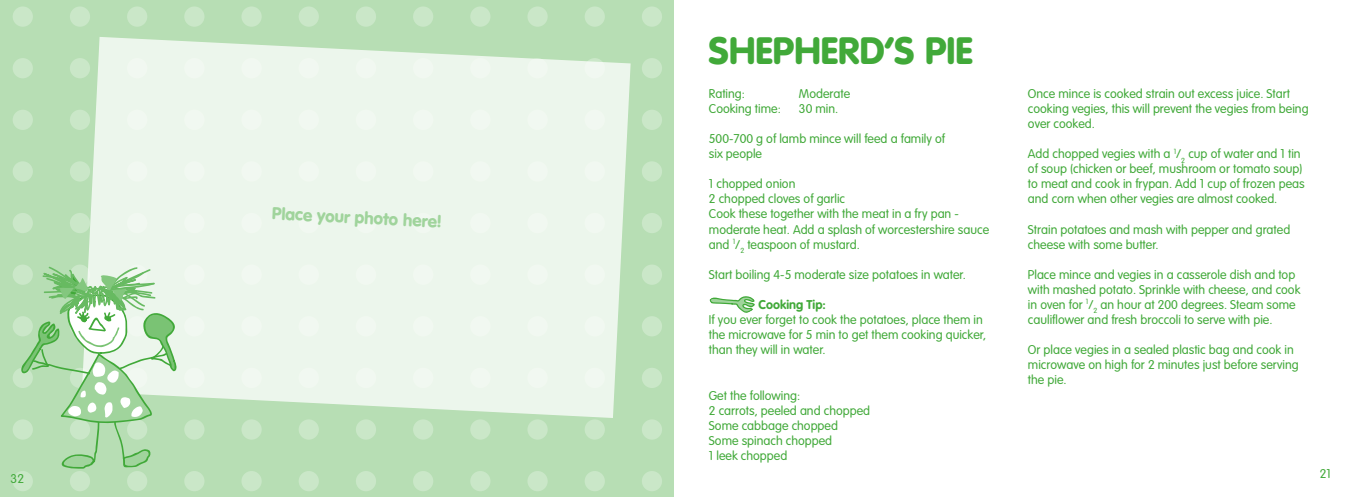
<style>
.page{position:relative;width:1347px;height:497px;background:#fff}
.page>*{position:absolute;margin:0;border:0;box-sizing:border-box;transform-origin:0 0}
.t1{font:900 37.5px "VAG Rounded";color:#41a939}
.t2{font:900 16.88px "VAG Rounded";color:#a0d49c}
.t3{font:300 12.5px/15px "VAG Rounded";color:#41a939}
.t4{font:700 12.5px "VAG Rounded";color:#41a939}
</style>
<div class="page">
<div style="left:0;top:0;width:673px;height:496px;background:#b7deb4"></div>
<div style="left:13px;top:6px;width:20px;height:21px;background:#cae7c8;border-radius:50%"></div>
<div style="left:70px;top:6px;width:20px;height:21px;background:#cae7c8;border-radius:50%"></div>
<div style="left:127px;top:6px;width:20px;height:21px;background:#cae7c8;border-radius:50%"></div>
<div style="left:184px;top:6px;width:20px;height:21px;background:#cae7c8;border-radius:50%"></div>
<div style="left:241px;top:6px;width:21px;height:21px;background:#cae7c8;border-radius:50%"></div>
<div style="left:299px;top:6px;width:20px;height:21px;background:#cae7c8;border-radius:50%"></div>
<div style="left:356px;top:6px;width:20px;height:21px;background:#cae7c8;border-radius:50%"></div>
<div style="left:413px;top:6px;width:20px;height:21px;background:#cae7c8;border-radius:50%"></div>
<div style="left:470px;top:6px;width:20px;height:21px;background:#cae7c8;border-radius:50%"></div>
<div style="left:527px;top:6px;width:20px;height:21px;background:#cae7c8;border-radius:50%"></div>
<div style="left:584px;top:6px;width:21px;height:21px;background:#cae7c8;border-radius:50%"></div>
<div style="left:642px;top:6px;width:20px;height:21px;background:#cae7c8;border-radius:50%"></div>
<div style="left:13px;top:58px;width:20px;height:20px;background:#cae7c8;border-radius:50%"></div>
<div style="left:70px;top:58px;width:20px;height:20px;background:#cae7c8;border-radius:50%"></div>
<div style="left:642px;top:58px;width:20px;height:20px;background:#cae7c8;border-radius:50%"></div>
<div style="left:13px;top:109px;width:20px;height:21px;background:#cae7c8;border-radius:50%"></div>
<div style="left:70px;top:109px;width:20px;height:21px;background:#cae7c8;border-radius:50%"></div>
<div style="left:642px;top:109px;width:20px;height:21px;background:#cae7c8;border-radius:50%"></div>
<div style="left:13px;top:161px;width:20px;height:20px;background:#cae7c8;border-radius:50%"></div>
<div style="left:70px;top:161px;width:20px;height:20px;background:#cae7c8;border-radius:50%"></div>
<div style="left:642px;top:161px;width:20px;height:20px;background:#cae7c8;border-radius:50%"></div>
<div style="left:13px;top:213px;width:20px;height:20px;background:#cae7c8;border-radius:50%"></div>
<div style="left:70px;top:213px;width:20px;height:20px;background:#cae7c8;border-radius:50%"></div>
<div style="left:642px;top:213px;width:20px;height:20px;background:#cae7c8;border-radius:50%"></div>
<div style="left:13px;top:264px;width:20px;height:20px;background:#cae7c8;border-radius:50%"></div>
<div style="left:70px;top:264px;width:20px;height:20px;background:#cae7c8;border-radius:50%"></div>
<div style="left:642px;top:264px;width:20px;height:20px;background:#cae7c8;border-radius:50%"></div>
<div style="left:13px;top:316px;width:20px;height:20px;background:#cae7c8;border-radius:50%"></div>
<div style="left:642px;top:316px;width:20px;height:20px;background:#cae7c8;border-radius:50%"></div>
<div style="left:13px;top:367px;width:20px;height:20px;background:#cae7c8;border-radius:50%"></div>
<div style="left:642px;top:367px;width:20px;height:20px;background:#cae7c8;border-radius:50%"></div>
<div style="left:13px;top:419px;width:20px;height:20px;background:#cae7c8;border-radius:50%"></div>
<div style="left:184px;top:419px;width:20px;height:20px;background:#cae7c8;border-radius:50%"></div>
<div style="left:241px;top:419px;width:21px;height:20px;background:#cae7c8;border-radius:50%"></div>
<div style="left:299px;top:419px;width:20px;height:20px;background:#cae7c8;border-radius:50%"></div>
<div style="left:356px;top:419px;width:20px;height:20px;background:#cae7c8;border-radius:50%"></div>
<div style="left:413px;top:419px;width:20px;height:20px;background:#cae7c8;border-radius:50%"></div>
<div style="left:470px;top:419px;width:20px;height:20px;background:#cae7c8;border-radius:50%"></div>
<div style="left:527px;top:419px;width:20px;height:20px;background:#cae7c8;border-radius:50%"></div>
<div style="left:584px;top:419px;width:21px;height:20px;background:#cae7c8;border-radius:50%"></div>
<div style="left:642px;top:419px;width:20px;height:20px;background:#cae7c8;border-radius:50%"></div>
<div style="left:13px;top:470px;width:20px;height:20px;background:#cae7c8;border-radius:50%"></div>
<div style="left:70px;top:470px;width:20px;height:20px;background:#cae7c8;border-radius:50%"></div>
<div style="left:127px;top:470px;width:20px;height:20px;background:#cae7c8;border-radius:50%"></div>
<div style="left:184px;top:470px;width:20px;height:20px;background:#cae7c8;border-radius:50%"></div>
<div style="left:241px;top:470px;width:21px;height:20px;background:#cae7c8;border-radius:50%"></div>
<div style="left:299px;top:470px;width:20px;height:20px;background:#cae7c8;border-radius:50%"></div>
<div style="left:356px;top:470px;width:20px;height:20px;background:#cae7c8;border-radius:50%"></div>
<div style="left:413px;top:470px;width:20px;height:20px;background:#cae7c8;border-radius:50%"></div>
<div style="left:470px;top:470px;width:20px;height:20px;background:#cae7c8;border-radius:50%"></div>
<div style="left:527px;top:470px;width:20px;height:20px;background:#cae7c8;border-radius:50%"></div>
<div style="left:584px;top:470px;width:21px;height:20px;background:#cae7c8;border-radius:50%"></div>
<div style="left:642px;top:470px;width:20px;height:20px;background:#cae7c8;border-radius:50%"></div>
<svg style="left:82px;top:37px;width:548px;height:380px;background:#e7f4e7"></svg>
<svg style="left:21px;top:266px;width:155px;height:202px"></svg>
<svg style="left:709px;top:296px;width:46px;height:16px"></svg>
<p class="t3" style="left:11px;top:470px;width:15px">32</p>
<h2 class="t2" style="left:273px;top:202px;width:171px;rotate:3deg">Place your photo here!</h2>
<h1 class="t1" style="left:709px;top:28px;width:265px">SHEPHERD’S PIE</h1>
<p class="t3" style="left:709px;top:87px;width:38px">Rating:</p>
<p class="t3" style="left:799px;top:87px;width:53px">Moderate</p>
<p class="t3" style="left:709px;top:102px;width:73px">Cooking time:</p>
<p class="t3" style="left:799px;top:102px;width:41px">30 min.</p>
<p class="t3" style="left:709px;top:132px;width:238px">500-700 g of lamb mince will feed a family of six people</p>
<p class="t3" style="left:709px;top:177px;width:282px">1 chopped onion<br>2 chopped cloves of garlic<br>Cook these together with the meat in a fry pan - moderate heat. Add a splash of worcestershire sauce and <sup>1</sup>/<sub>2</sub> teaspoon of mustard.</p>
<p class="t3" style="left:709px;top:267px;width:258px">Start boiling 4-5 moderate size potatoes in water.</p>
<p class="t4" style="left:758px;top:296px;width:69px">Cooking Tip:</p>
<p class="t3" style="left:709px;top:312px;width:279px">If you ever forget to cook the potatoes, place them in the microwave for 5 min to get them cooking quicker, than they will in water.</p>
<p class="t3" style="left:709px;top:388px;width:163px">Get the following:<br>2 carrots, peeled and chopped<br>Some cabbage chopped<br>Some spinach chopped<br>1 leek chopped</p>
<p class="t3" style="left:1028px;top:87px;width:282px">Once mince is cooked strain out excess juice. Start cooking vegies, this will prevent the vegies from being over cooked.</p>
<p class="t3" style="left:1028px;top:147px;width:278px">Add chopped vegies with a <sup>1</sup>/<sub>2</sub> cup of water and 1 tin of soup (chicken or beef, mushroom or tomato soup) to meat and cook in frypan. Add 1 cup of frozen peas and corn when other vegies are almost cooked.</p>
<p class="t3" style="left:1028px;top:222px;width:264px">Strain potatoes and mash with pepper and grated cheese with some butter.</p>
<p class="t3" style="left:1028px;top:267px;width:274px">Place mince and vegies in a casserole dish and top with mashed potato. Sprinkle with cheese, and cook in oven for <sup>1</sup>/<sub>2</sub> an hour at 200 degrees. Steam some cauliflower and fresh broccoli to serve with pie.</p>
<p class="t3" style="left:1028px;top:342px;width:272px">Or place vegies in a sealed plastic bag and cook in microwave on high for 2 minutes just before serving the pie.</p>
<p class="t3" style="left:1319px;top:466px;width:13px">21</p>
</div>
